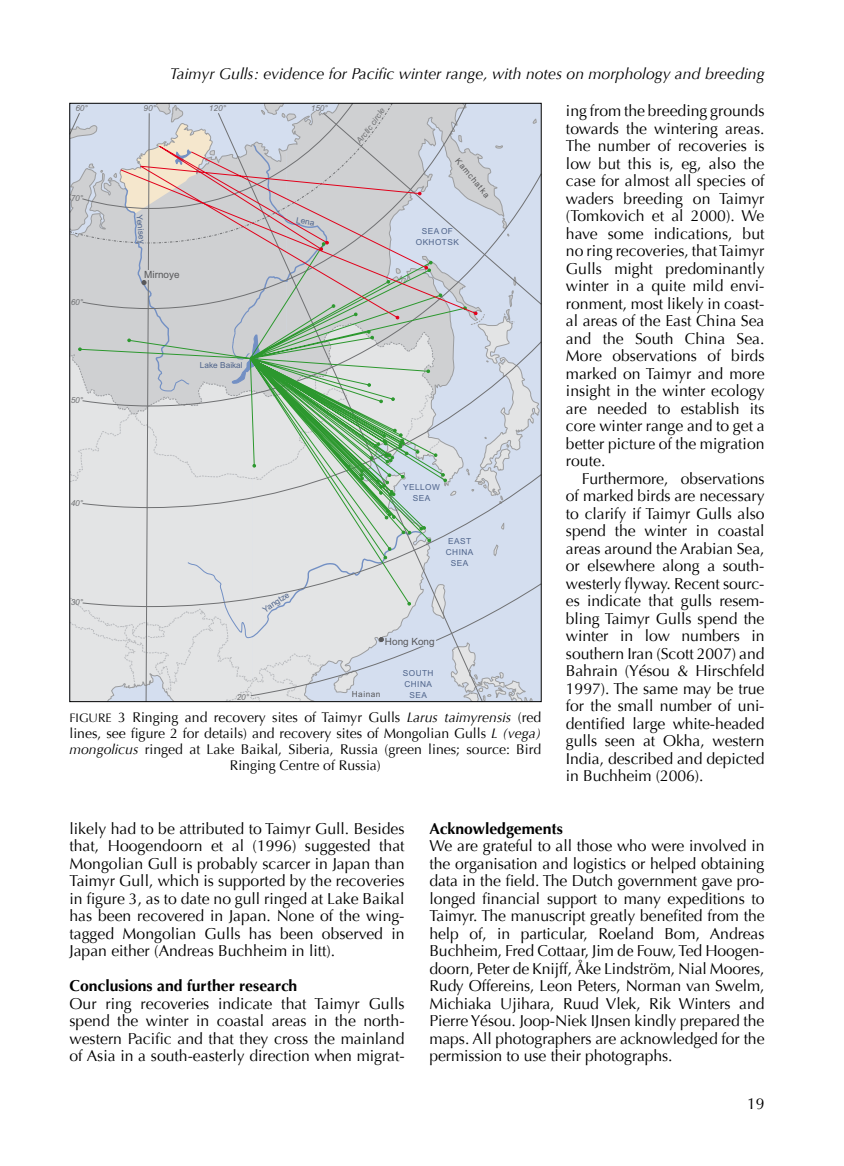
<style>
.page{position:relative;width:844px;height:1166px;background:#fff}
.page>*{position:absolute;margin:0;border:0;box-sizing:border-box;transform-origin:0 0}
.Normaal{font:15.75px/17.5px "Optima";color:#000;text-align:justify}
.Indents{font:15.75px/17.5px "Optima";letter-spacing:-.005em;color:#000;text-align:justify}
.Normal_opmaak{font:italic 15.75px "Optima";color:#000}
.Normaal-2{font:700 15.75px "Optima";color:#000}
.Normal_opmaak-2{font:14px/15.8px "Optima";color:#000;text-align:center}
.t1{font:9.97px "Arial";color:#58585a}
.t2{font:8.22px/11px "Arial";letter-spacing:.055em;color:#4f648b;text-align:center}
.t3{font:italic 8.22px "Arial";color:#707173}
.t4{font:8.22px "Arial";letter-spacing:.055em;color:#58585a}
.t5{font:8.22px "Arial";color:#4f648b}
.s1{font-size:12.25px}
.s2{font-style:italic}
</style>
<div class="page">
<svg style="left:69px;top:103px;width:470px;height:599px;background:#cbd1d3"></svg>
<p class="Normal_opmaak" style="left:170px;top:64px;width:596px">Taimyr Gulls: evidence for Pacific winter range, with notes on morphology and breeding</p>
<p class="Normaal" style="left:566px;top:102px;width:200px">ing from the breeding grounds towards the wintering areas.<br>The number of recoveries is low but this is, eg, also the case for almost all species of waders breeding on Taimyr (Tomkovich et al 2000). We have some indications, but no ring recoveries, that Taimyr Gulls might predominantly winter in a quite mild envi&shy;ronment, most likely in coast&shy;al areas of the East China Sea and the South China Sea.<br>More observations of birds marked on Taimyr and more insight in the winter ecology are needed to establish its core winter range and to get a better picture of the migration route.</p>
<p class="Indents" style="left:566px;top:470px;width:200px;text-indent:16px">Furthermore, observations of marked birds are necessary to clarify if Taimyr Gulls also spend the winter in coastal areas around the Arabian Sea, or elsewhere along a south&shy;westerly flyway. Recent sourc&shy;es indicate that gulls resem&shy;bling Taimyr Gulls spend the winter in low numbers in southern Iran (Scott 2007) and Bahrain (Yésou &amp; Hirschfeld 1997). The same may be true for the small number of uni&shy;dentified large white-headed gulls seen at Okha, western India, described and depicted in Buchheim (2006).</p>
<p class="Normaal-2" style="left:429px;top:819px;width:135px">Acknowledgements</p>
<p class="Normaal" style="left:429px;top:837px;width:336px">We are grateful to all those who were involved in the organisation and logistics or helped obtaining data in the field. The Dutch government gave pro&shy;longed financial support to many expeditions to Taimyr. The manuscript greatly benefited from the help of, in particular, Roeland Bom, Andreas Buchheim, Fred Cottaar, Jim de Fouw, Ted Hoogen&shy;doorn, Peter de Knijff, Åke Lindström, Nial Moores, Rudy Offereins, Leon Peters, Norman van Swelm, Michiaka Ujihara, Ruud Vlek, Rik Winters and Pierre Yésou. Joop-Niek IJnsen kindly prepared the maps. All photographers are acknowledged for the permission to use their photographs.</p>
<p class="t3" style="left:75px;top:103px;width:14px">60°</p>
<p class="t3" style="left:144px;top:103px;width:14px">90°</p>
<p class="t3" style="left:209px;top:103px;width:19px">120°</p>
<p class="t3" style="left:310px;top:103px;width:19px">150°</p>
<p class="t3" style="left:358px;top:135px;width:13px;rotate:-52deg">rcti</p>
<p class="t4" style="left:461px;top:156px;width:50px;rotate:51deg">Kamchatka</p>
<p class="t3" style="left:71px;top:194px;width:14px">70°</p>
<p class="t2" style="left:145px;top:214px;width:30px;rotate:84deg">Yenisey</p>
<p class="t2" style="left:297px;top:214px;width:20px;rotate:10deg">Lena</p>
<p class="t2" style="left:415px;top:226px;width:45px">SEA OF<br>OKHOTSK</p>
<p class="t1" style="left:144px;top:269px;width:37px">Mirnoye</p>
<p class="t3" style="left:71px;top:297px;width:14px">60°</p>
<p class="t5" style="left:200px;top:361px;width:44px">Lake Baikal</p>
<p class="t3" style="left:71px;top:396px;width:14px">50°</p>
<p class="t2" style="left:403px;top:481px;width:38px">YELLOW<br>SEA</p>
<p class="t3" style="left:71px;top:499px;width:14px">40°</p>
<p class="t2" style="left:446px;top:535px;width:29px">EAST<br>CHINA<br>SEA</p>
<p class="t2" style="left:260px;top:605px;width:31px;rotate:-33deg">Yangtze</p>
<p class="t3" style="left:71px;top:598px;width:14px">30°</p>
<p class="t1" style="left:385px;top:636px;width:51px">Hong Kong</p>
<p class="t2" style="left:403px;top:667px;width:32px">SOUTH<br>CHINA<br>SEA</p>
<p class="t4" style="left:352px;top:689px;width:30px">Hainan</p>
<p class="t3" style="left:237px;top:692px;width:14px">20°</p>
<p class="Normal_opmaak-2" style="left:69px;top:710px;width:473px"><span class="s1">FIGURE</span> 3 Ringing and recovery sites of Taimyr Gulls <span class="s2">Larus taimyrensis</span> (red lines, see figure 2 for details) and recovery sites of Mongolian Gulls <span class="s2">L (vega) mongolicus</span> ringed at Lake Baikal, Siberia, Russia (green lines; source: Bird Ringing Centre of Russia)</p>
<p class="Normaal" style="left:69px;top:820px;width:336px">likely had to be attributed to Taimyr Gull. Besides that, Hoogendoorn et al (1996) suggested that Mongolian Gull is probably scarcer in Japan than Taimyr Gull, which is supported by the recoveries in figure 3, as to date no gull ringed at Lake Baikal has been recovered in Japan. None of the wing&shy;tagged Mongolian Gulls has been observed in Japan either (Andreas Buchheim in litt).</p>
<p class="Normaal-2" style="left:69px;top:977px;width:229px">Conclusions and further research</p>
<p class="Normaal" style="left:69px;top:995px;width:336px">Our ring recoveries indicate that Taimyr Gulls spend the winter in coastal areas in the north&shy;western Pacific and that they cross the mainland of Asia in a south-easterly direction when migrat-</p>
<p class="Normaal" style="left:746px;top:1095px;width:19px">19</p>
</div>
